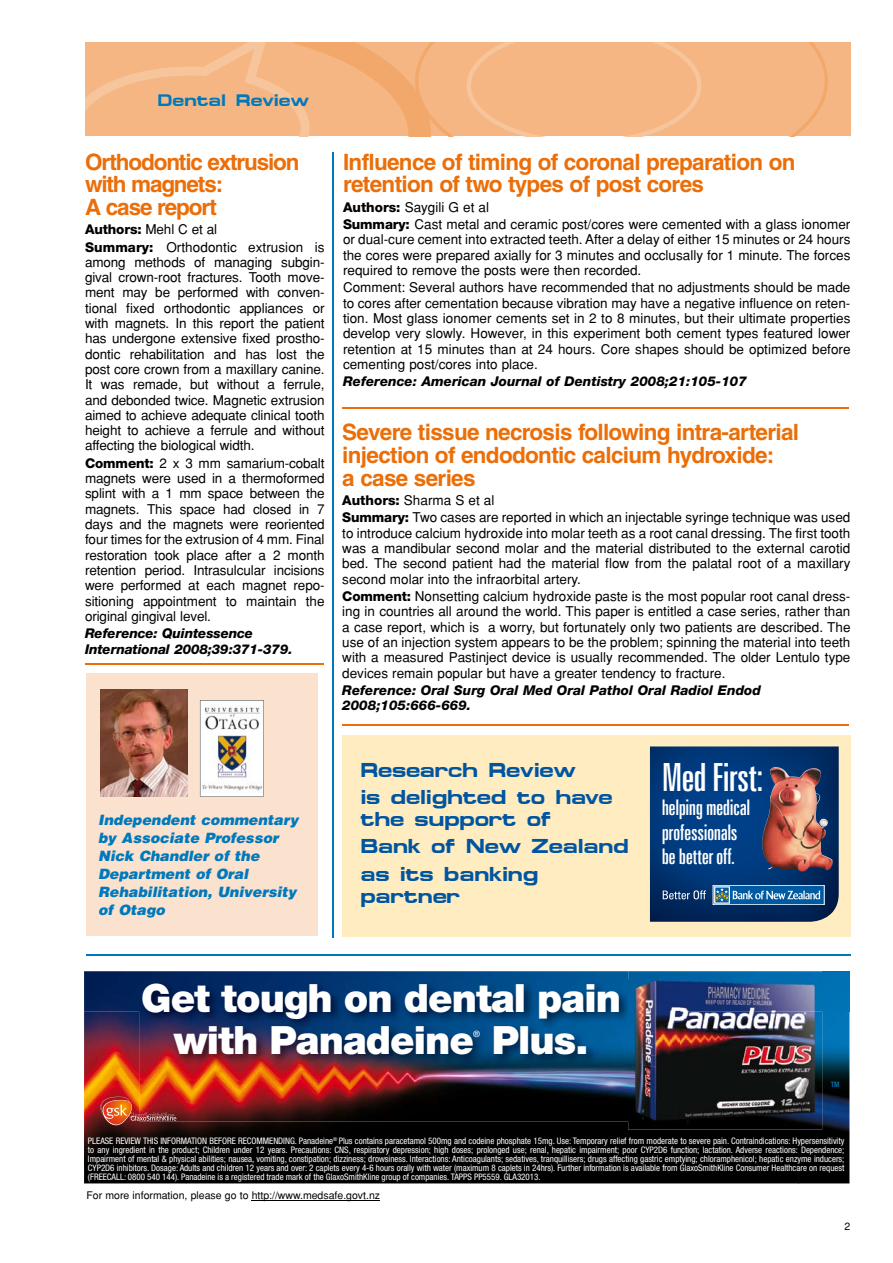
<style>
.page{position:relative;width:893px;height:1263px;background:#fff}
.page>*{position:absolute;margin:0;border:0;box-sizing:border-box;transform-origin:0 0}
.t1{font:900 39px/42px "Helvetica Neue";letter-spacing:-.025em;color:#fff}
.t2{font:extra-condensed 38.85px "Zurich BT";letter-spacing:-.02em;color:#fff}
.t3{font:700 22.5px/22.5px "Helvetica";letter-spacing:-.03em;color:#eb6e08}
.t4{font:700 22.5px/22.5px "Helvetica";letter-spacing:-.05em;color:#eb6e08}
.t5{font:extra-condensed 21.6px/24.5px "Zurich BT";letter-spacing:-.02em;color:#fff}
.t6{font:700 20.25px/27px "Micro Extended";letter-spacing:-.01em;color:#0055a0}
.t7{font:700 16.8px "Micro Extended";color:#0079bc}
.t8{font:italic 900 14.25px/18px "Helvetica";color:#0079bc}
.t9{font:13.5px/15.3px "Helvetica";color:#000;text-align:justify}
.t10{font:italic 800 13.5px/15.3px "Helvetica Neue";color:#000}
.t11{font:10.5px "Helvetica";color:#000}
.t12{font:condensed 9px/9px "Helvetica Neue";letter-spacing:-.005em;color:#fff;text-align:justify}
.t13{font:500 8.7px "Helvetica Neue";color:#fff}
.t14{font:500 condensed 7.5px "Helvetica Neue";color:#007dc1}
.s1{font-family:"Helvetica Neue";font-weight:800}
</style>
<div class="page">
<hr style="left:332px;top:152px;width:1px;height:785px;background:#0079bc">
<div style="left:85px;top:43px;width:765px;height:93px;background:#f5b683"></div>
<svg style="left:85px;top:43px;width:743px;height:93px"></svg>
<hr style="left:86px;top:955px;width:764px;height:1px;background:#0079bc">
<hr style="left:252px;top:1200px;width:128px;height:1px;background:#000">
<hr style="left:343px;top:407px;width:506px;height:2px;background:#eb6e08">
<hr style="left:343px;top:724px;width:506px;height:1px;background:#eb6e08">
<hr style="left:85px;top:663px;width:239px;height:2px;background:#eb6e08">
<div style="left:342px;top:736px;width:509px;height:201px;background:#ffecc0"></div>
<img style="left:650px;top:746px;width:189px;height:176px">
<svg style="left:713px;top:887px;width:111px;height:18px"></svg>
<div style="left:713px;top:885px;width:111px;height:19px;border:1px solid #fff"></div>
<svg style="left:714px;top:886px;width:106px;height:18px;background:#397db1"></svg>
<svg style="left:663px;top:890px;width:43px;height:9px"></svg>
<img style="left:764px;top:767px;width:11px;height:62px">
<img style="left:84px;top:971px;width:765px;height:41px">
<img style="left:84px;top:971px;width:544px;height:1px">
<img style="left:84px;top:1012px;width:102px;height:171px">
<img style="left:799px;top:1012px;width:50px;height:171px">
<img style="left:186px;top:1121px;width:613px;height:62px">
<div style="left:85px;top:1132px;width:764px;height:32px;background:#000"></div>
<img style="left:628px;top:1012px;width:194px;height:117px">
<img style="left:139px;top:979px;width:541px;height:142px">
<img style="left:100px;top:1097px;width:76px;height:28px">
<div style="left:87px;top:673px;width:231px;height:262px;background:#fbe2ce"></div>
<img style="left:101px;top:689px;width:86px;height:107px">
<img style="left:200px;top:700px;width:64px;height:96px">
<p class="t7" style="left:158px;top:90px;width:153px">Dental Review</p>
<h3 class="t4" style="left:85px;top:150px;width:216px">Orthodontic extrusion with magnets:<br>A case report</h3>
<p class="t9" style="left:85px;top:221px;width:241px;line-height:17.4px"><span class="s1">Authors:</span> Mehl C et al<br><span class="s1">Summary:</span> Orthodontic extrusion is</p>
<p class="t9" style="left:85px;top:254px;width:241px">among methods of managing subgin&shy;gival crown-root fractures. Tooth move&shy;ment may be performed with conven&shy;tional fixed orthodontic appliances or with magnets. In this report the patient has undergone extensive fixed prostho&shy;dontic rehabilitation and has lost the post core crown from a maxillary canine.<br>It was remade, but without a ferrule, and debonded twice. Magnetic extrusion aimed to achieve adequate clinical tooth height to achieve a ferrule and without affecting the biological width.</p>
<p class="t9" style="left:85px;top:455px;width:241px"><span class="s1">Comment:</span> 2 x 3 mm samarium-cobalt magnets were used in a thermoformed splint with a 1 mm space between the magnets. This space had closed in 7 days and the magnets were reoriented four times for the extrusion of 4 mm. Final restoration took place after a 2 month retention period. Intrasulcular incisions were performed at each magnet repo&shy;sitioning appointment to maintain the original gingival level.</p>
<p class="t10" style="left:85px;top:626px;width:209px">Reference: Quintessence<br>International 2008;39:371-379.</p>
<h3 class="t3" style="left:343px;top:150px;width:454px">Influence of timing of coronal preparation on retention of two types of post cores</h3>
<p class="t9" style="left:343px;top:198px;width:509px;line-height:17.4px"><span class="s1">Authors:</span> Saygili G et al<br><span class="s1">Summary:</span> Cast metal and ceramic post/cores were cemented with a glass ionomer</p>
<p class="t9" style="left:343px;top:232px;width:509px">or dual-cure cement into extracted teeth. After a delay of either 15 minutes or 24 hours the cores were prepared axially for 3 minutes and occlusally for 1 minute. The forces required to remove the posts were then recorded.</p>
<p class="t9" style="left:343px;top:280px;width:509px">Comment: Several authors have recommended that no adjustments should be made to cores after cementation because vibration may have a negative influence on reten&shy;tion. Most glass ionomer cements set in 2 to 8 minutes, but their ultimate properties develop very slowly. However, in this experiment both cement types featured lower retention at 15 minutes than at 24 hours. Core shapes should be optimized before cementing post/cores into place.</p>
<p class="t10" style="left:343px;top:374px;width:405px">Reference: American Journal of Dentistry 2008;21:105-107</p>
<h3 class="t3" style="left:342px;top:421px;width:458px">Severe tissue necrosis following intra-arterial injection of endodontic calcium hydroxide:<br>a case series</h3>
<p class="t9" style="left:342px;top:491px;width:510px;line-height:17.4px"><span class="s1">Authors:</span> Sharma S et al<br><span class="s1">Summary:</span> Two cases are reported in which an injectable syringe technique was used</p>
<p class="t9" style="left:342px;top:525px;width:510px">to introduce calcium hydroxide into molar teeth as a root canal dressing. The first tooth was a mandibular second molar and the material distributed to the external carotid bed. The second patient had the material flow from the palatal root of a maxillary second molar into the infraorbital artery.</p>
<p class="t9" style="left:342px;top:588px;width:510px"><span class="s1">Comment:</span> Nonsetting calcium hydroxide paste is the most popular root canal dress&shy;ing in countries all around the world. This paper is entitled a case series, rather than a case report, which is a worry, but fortunately only two patients are described. The use of an injection system appears to be the problem; spinning the material into teeth with a measured Pastinject device is usually recommended. The older Lentulo type devices remain popular but have a greater tendency to fracture.</p>
<p class="t10" style="left:342px;top:682px;width:420px">Reference: Oral Surg Oral Med Oral Pathol Oral Radiol Endod<br>2008;105:666-669.</p>
<p class="t8" style="left:98px;top:811px;width:202px">Independent commentary by Associate Professor<br>Nick Chandler of the<br>Department of Oral<br>Rehabilitation, University of Otago</p>
<h3 class="t6" style="left:360px;top:756px;width:254px">Research Review<br>is delighted to have</h3>
<h3 class="t6" style="left:360px;top:806px;width:270px">the support of<br>Bank of New Zealand as its banking</h3>
<h3 class="t6" style="left:360px;top:882px;width:101px">partner</h3>
<h2 class="t2" style="left:662px;top:755px;width:104px">Med First:</h2>
<h3 class="t5" style="left:662px;top:795px;width:90px">helping medical professionals be better off.</h3>
<h1 class="t1" style="left:174px;top:977px;width:449px;text-indent:-33px">Get tough on dental pain with Panadeine</h1>
<p class="t13" style="left:473px;top:1028px;width:8px">®</p>
<h1 class="t1" style="left:492px;top:1019px;width:98px">Plus.</h1>
<p class="t14" style="left:831px;top:1079px;width:10px">TM</p>
<p class="t12" style="left:88px;top:1136px;width:758px">PLEASE REVIEW THIS INFORMATION BEFORE RECOMMENDING. Panadeine<sup>®</sup> Plus contains paracetamol 500mg and codeine phosphate 15mg. Use: Temporary relief from moderate to severe pain. Contraindications: Hypersensitivity to any ingredient in the product; Children under 12 years. Precautions: CNS, respiratory depression; high doses; prolonged use; renal, hepatic impairment; poor CYP2D6 function; lactation. Adverse reactions: Dependence; Impairment of mental &amp; physical abilities; nausea, vomiting, constipation; dizziness; drowsiness. Interactions: Anticoagulants; sedatives, tranquillisers; drugs affecting gastric emptying; chloramphenicol; hepatic enzyme inducers; CYP2D6 inhibitors. Dosage: Adults and children 12 years and over: 2 caplets every 4-6 hours orally with water (maximum 8 caplets in 24hrs). Further information is available from GlaxoSmithKline Consumer Healthcare on request (FREECALL: 0800 540 144). Panadeine is a registered trade mark of the GlaxoSmithKline group of companies. TAPPS PP5559. GLA32013.</p>
<p class="t11" style="left:87px;top:1189px;width:295px">For more information, please go to http://www.medsafe.govt.nz</p>
<p class="t11" style="left:845px;top:1220px;width:7px">2</p>
</div>
